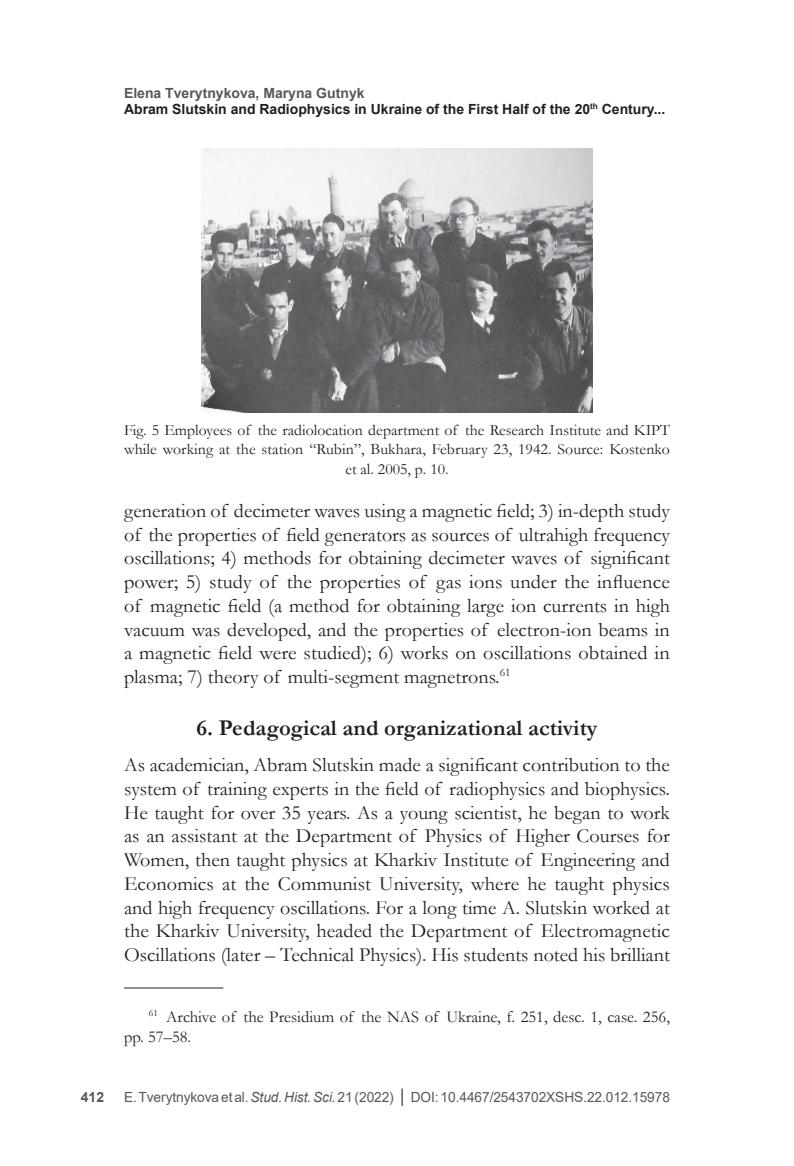
<style>
.page{position:relative;width:794px;height:1166px;background:#fff}
.page>*{position:absolute;margin:0;border:0;box-sizing:border-box;transform-origin:0 0}
.t1{font:700 22.75px "Garamond";color:#231f20}
.t2{font:20.12px/23.8px "Garamond";color:#231f20;text-align:justify}
.t3{font:16.62px/20.1px "Garamond";color:#231f20}
.t4{font:15.75px/19.2px "Garamond";color:#231f20;text-align:center}
.t5{font:700 14px/15.8px "Arial";color:#231f20}
.t6{font:14px "Arial";letter-spacing:-.005em;color:#57585a}
.t7{font:700 14px "Arial";color:#57585a}
.s1{color:#57585a}
.s2{font-style:italic}
.s3{font-size:18.2px;color:#231f20}
</style>
<div class="page">
<hr style="left:124px;top:987px;width:99px;height:1px;background:#231f20">
<img style="left:202px;top:149px;width:390px;height:263px">
<p class="t5" style="left:124px;top:85px;width:543px"><span class="s1">Elena Tverytnykova, Maryna Gutnyk<br></span>Abram Slutskin and Radiophysics in Ukraine of the First Half of the 20<sup>th</sup> Century...</p>
<p class="t4" style="left:124px;top:420px;width:547px">Fig. 5 Employees of the radiolocation department of the Research Institute and KIPT while working at the station “Rubin”, Bukhara, February 23, 1942. Source: Kostenko et al. 2005, р. 10.</p>
<p class="t2" style="left:124px;top:498px;width:547px">generation of decimeter waves using a magnetic field; 3) in-depth study of the properties of field generators as sources of ultrahigh frequency oscillations; 4) methods for obtaining decimeter waves of significant power; 5) study of the properties of gas ions under the influence of magnetic field (a method for obtaining large ion currents in high vacuum was developed, and the properties of electron-ion beams in a magnetic field were studied); 6) works on oscillations obtained in plasma; 7) theory of multi-segment magnetrons.<sup>61</sup></p>
<p class="t1" style="left:196px;top:712px;width:402px">6. Pedagogical and organizational activity</p>
<p class="t2" style="left:124px;top:752px;width:547px">As academician, Abram Slutskin made a significant contribution to the system of training experts in the field of radiophysics and biophysics.<br>He taught for over 35 years. As a young scientist, he began to work as an assistant at the Department of Physics of Higher Courses for Women, then taught physics at Kharkiv Institute of Engineering and Economics at the Communist University, where he taught physics and high frequency oscillations. For a long time A. Slutskin worked at the Kharkiv University, headed the Department of Electromagnetic Oscillations (later – Technical Physics). His students noted his brilliant</p>
<p class="t3" style="left:124px;top:1006px;width:547px;text-indent:25px"><sup>61</sup> Archive of the Presidium of the NAS of Ukraine, f. 251, desc. 1, case. 256, pp. 57–58.</p>
<p class="t7" style="left:81px;top:1087px;width:25px">412</p>
<p class="t6" style="left:124px;top:1087px;width:547px">E. Tverytnykova et al. <span class="s2">Stud. Hist. Sci.</span> 21 (2022) <span class="s3">|</span> DOI: 10.4467/2543702XSHS.22.012.15978</p>
</div>
